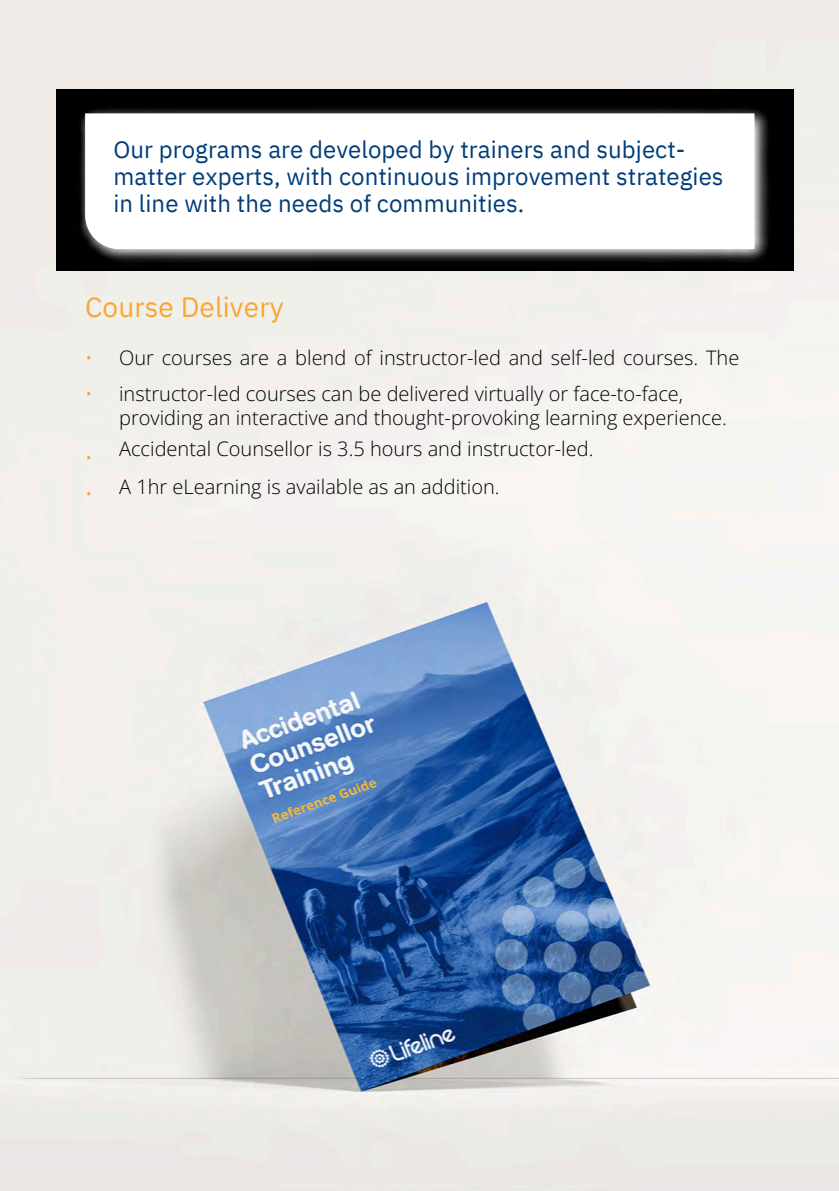
<style>
.page{position:relative;width:839px;height:1191px;background:#fff}
.page>*{position:absolute;margin:0;border:0;box-sizing:border-box;transform-origin:0 0}
.t1{font:28px "IBM Plex Sans";letter-spacing:.005em;color:#faa634}
.t2{font:24px/27px "IBM Plex Sans";letter-spacing:.005em;color:#003d79}
.t3{font:300 20px/36px "Open Sans";color:#000}
.t4{font:300 20px/36px "Open Sans";color:#faa634}
</style>
<div class="page">
<img style="left:0;top:0;width:838px;height:1191px">
<img style="left:57px;top:89px;width:736px;height:182px">
<svg style="left:85px;top:113px;width:669px;height:136px"></svg>
<p class="t2" style="left:113px;top:135px;width:611px">Our programs are developed by trainers and subject&shy;matter experts, with continuous improvement strategies in line with the needs of communities.</p>
<h2 class="t1" style="left:85px;top:289px;width:200px">Course Delivery</h2>
<h1 class="t4" style="left:85px;top:339px;width:9px">• •</h1>
<p class="t3" style="left:119px;top:339px;width:621px">Our courses are a blend of instructor-led and self-led courses. The instructor-led courses can be delivered virtually or face-to-face,</p>
<p class="t3" style="left:119px;top:399px;width:609px">providing an interactive and thought-provoking learning experience.</p>
<p class="t3" style="left:119px;top:430px;width:476px">Accidental Counsellor is 3.5 hours and instructor-led.</p>
<p class="t3" style="left:119px;top:468px;width:382px">A 1hr eLearning is available as an addition.</p>
<p class="t4" style="left:85px;top:439px;width:9px">• •</p>
</div>
